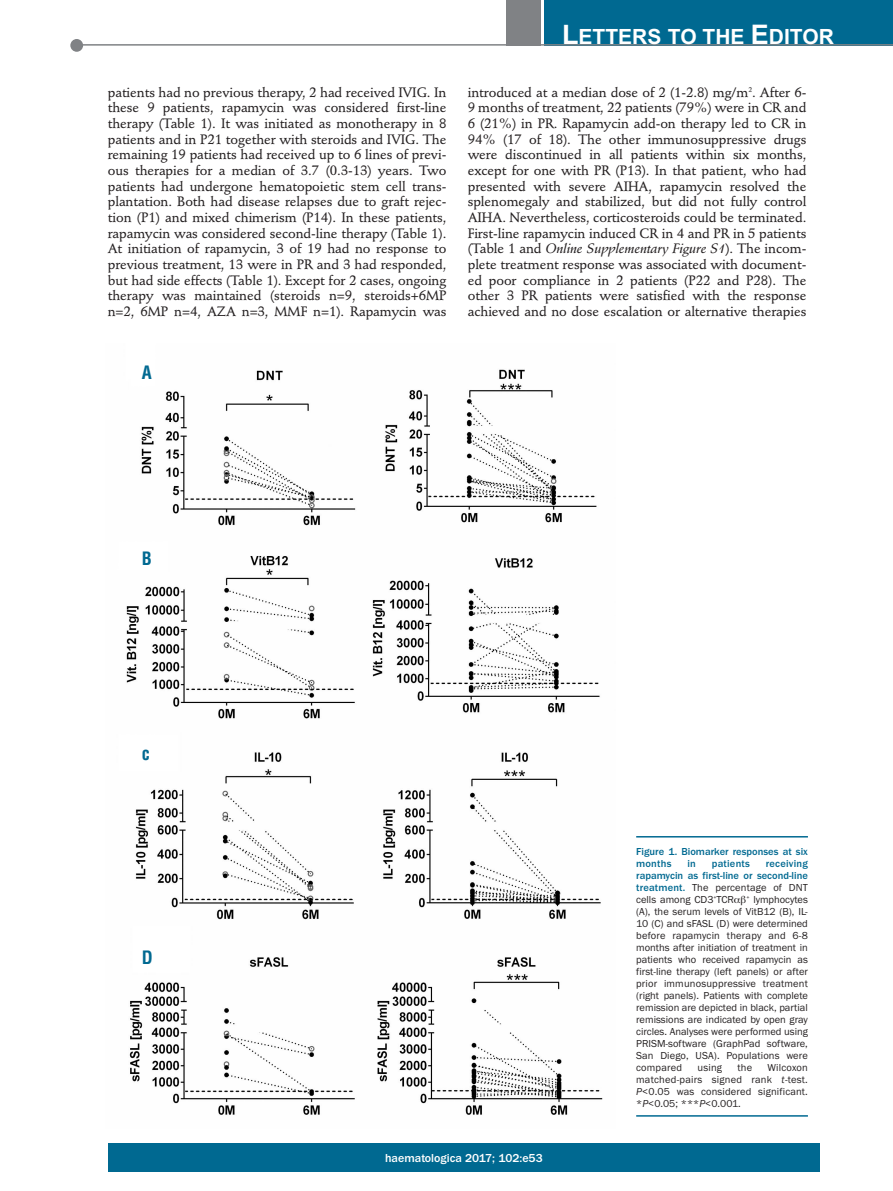
<style>
.page{position:relative;width:893px;height:1191px;background:#fff}
.page>*{position:absolute;margin:0;border:0;box-sizing:border-box;transform-origin:0 0}
.t1{font:700 21px "Arial";color:#fff}
.t2{font:700 condensed 18px "Helvetica";color:#006991}
.t3{font:500 13.5px/15.6px "Stempel Schneidler";letter-spacing:-.005em;color:#231f20;text-align:justify}
.t4{font:italic 13.5px "Stempel Schneidler Med";letter-spacing:-.005em;color:#231f20}
.t5{font:500 12px "Franklin Gothic";color:#fff}
.t6{font:10.5px/12px "Franklin Gothic";letter-spacing:.015em;color:#231f20;text-align:justify}
.t7{font:500 10.5px/12px "Franklin Gothic";color:#006991}
.t8{font:500 10.5px "Franklin Gothic";letter-spacing:.02em;color:#006991}
.s1{font-size:27px}
.s2{font-family:"Stempel Schneidler";font-weight:500;font-style:normal}
.s3{font-weight:500;color:#006991}
.s4{font-style:italic}
</style>
<div class="page">
<div style="left:107px;top:1143px;width:713px;height:28px;background:#006991"></div>
<div style="left:544px;top:0;width:349px;height:45px;background:#006991"></div>
<div style="left:506px;top:0;width:34px;height:45px;background:#808285"></div>
<div style="left:70px;top:39px;width:13px;height:13px;background:#808285;border-radius:50%"></div>
<hr style="left:78px;top:44px;width:815px;height:2px;background:#808285">
<img style="left:126px;top:369px;width:477px;height:746px">
<hr style="left:636px;top:836px;width:172px;height:1px;background:#006991">
<hr style="left:636px;top:1115px;width:172px;height:1px;background:#006991">
<h1 class="t1" style="left:562px;top:25px;width:273px"><span class="s1">L</span>ETTERS TO THE <span class="s1">E</span>DITOR</h1>
<p class="t3" style="left:108px;top:86px;width:340px">patients had no previous therapy, 2 had received IVIG. In these 9 patients, rapamycin was considered first-line therapy (Table 1). It was initiated as monotherapy in 8 patients and in P21 together with steroids and IVIG. The remaining 19 patients had received up to 6 lines of previ&shy;ous therapies for a median of 3.7 (0.3-13) years. Two patients had undergone hematopoietic stem cell trans&shy;plantation. Both had disease relapses due to graft rejec&shy;tion (P1) and mixed chimerism (P14). In these patients, rapamycin was considered second-line therapy (Table 1).<br>At initiation of rapamycin, 3 of 19 had no response to previous treatment, 13 were in PR and 3 had responded, but had side effects (Table 1). Except for 2 cases, ongoing therapy was maintained (steroids n=9, steroids+6MP n=2, 6MP n=4, AZA n=3, MMF n=1). Rapamycin was</p>
<p class="t3" style="left:468px;top:86px;width:340px">introduced at a median dose of 2 (1-2.8) mg/m<sup>2</sup>. After 6- 9 months of treatment, 22 patients (79%) were in CR and 6 (21%) in PR. Rapamycin add-on therapy led to CR in 94% (17 of 18). The other immunosuppressive drugs were discontinued in all patients within six months, except for one with PR (P13). In that patient, who had presented with severe AIHA, rapamycin resolved the splenomegaly and stabilized, but did not fully control AIHA. Nevertheless, corticosteroids could be terminated.<br>First-line rapamycin induced CR in 4 and PR in 5 patients</p>
<p class="t4" style="left:468px;top:243px;width:340px"><span class="s2">(Table 1 and</span> Online Supplementary Figure S1<span class="s2">). The incom-</span></p>
<p class="t3" style="left:468px;top:258px;width:340px">plete treatment response was associated with document&shy;ed poor compliance in 2 patients (P22 and P28). The other 3 PR patients were satisfied with the response achieved and no dose escalation or alternative therapies</p>
<h2 class="t2" style="left:142px;top:362px;width:12px">A</h2>
<h2 class="t2" style="left:142px;top:548px;width:12px">B</h2>
<h2 class="t2" style="left:142px;top:743px;width:9px">c</h2>
<h2 class="t2" style="left:142px;top:947px;width:12px">D</h2>
<p class="t5" style="left:385px;top:1150px;width:159px">haematologica 2017; 102:e53</p>
<p class="t7" style="left:636px;top:845px;width:173px">Figure 1. Biomarker responses at six months</p>
<p class="t6" style="left:636px;top:857px;width:173px;text-indent:130px"><span class="s3">receiving rapamycin as first-line or second-line treatment.</span> The percentage of DNT cells among CD3<sup>+</sup>TCR <sup>+</sup> lymphocytes (A), the serum levels of VitB12 (B), IL-10 (C) and sFASL (D) were determined before rapamycin therapy and 6-8 months after initiation of treatment in patients who received rapamycin as first-line therapy (left panels) or after prior immunosuppressive treatment (right panels). Patients with complete remission are depicted in black, partial remissions are indicated by open gray circles. Analyses were performed using PRISM-software (GraphPad software, San Diego, USA). Populations were compared</p>
<p class="t7" style="left:687px;top:857px;width:10px">in</p>
<p class="t8" style="left:712px;top:856px;width:40px">patients</p>
<p class="t6" style="left:636px;top:1061px;width:173px;text-indent:131px">Wilcoxon matched-pairs signed rank <span class="s4">t</span>-test.<br><span class="s4">P</span>&lt;0.05 was considered significant. *<span class="s4">P</span>&lt;0.05; ***<span class="s4">P</span>&lt;0.001.</p>
<p class="t6" style="left:697px;top:1061px;width:26px">using</p>
<p class="t6" style="left:737px;top:1061px;width:16px">the</p>
</div>
